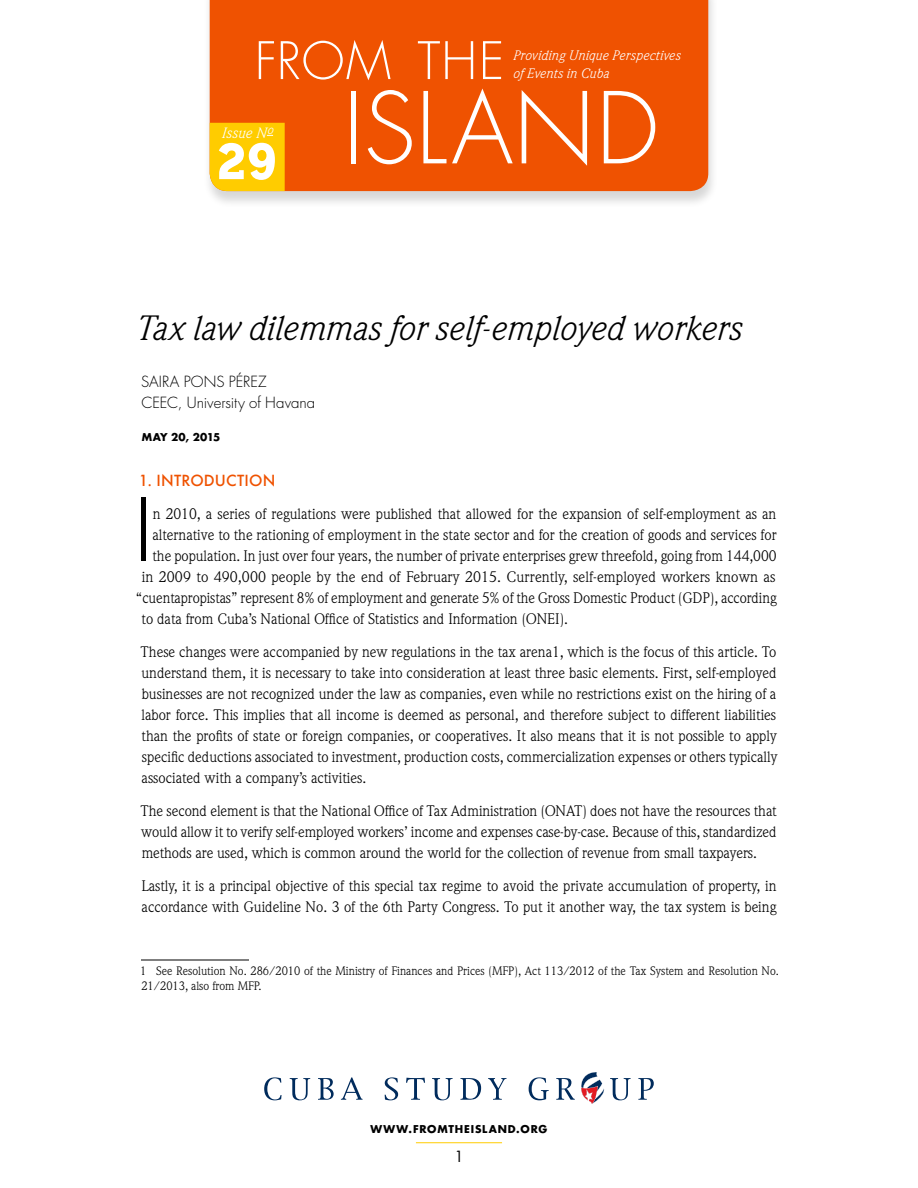
<style>
.page{position:relative;width:918px;height:1188px;background:#fff}
.page>*{position:absolute;margin:0;border:0;box-sizing:border-box;transform-origin:0 0}
.t1{font:300 96.15px "Futura";letter-spacing:.005em;color:#fff}
.text_initial_cap{font:300 84.9px "Futura";color:#000}
.t2{font:700 61.8px "Bailey Quad ITC";color:#fff}
.t3{font:300 50.25px "Futura";letter-spacing:.02em;color:#fff}
.head_article{font:italic 34.5px "Weidemann";color:#000}
.text{font:15px/21px "Weidemann";color:#000;text-align:justify}
.text_initial_cap-2{font:15px "Weidemann";color:#000}
.byline{font:300 15px/21px "Futura";color:#000}
.head_2{font:500 15px "Futura";letter-spacing:.01em;color:#ef5201}
.t4{font:15px "Futura";color:#000}
.t5{font:italic 14.7px "Weidemann";letter-spacing:.01em;color:#fff}
.t6{font:italic 13.5px/18px "Weidemann";letter-spacing:.01em;color:#fff}
.Footnote_text{font:12px/15px "Weidemann";color:#000}
.date{font:700 10.5px "Futura";letter-spacing:.075em;color:#000}
.date-2{font:700 10.5px "Futura";letter-spacing:-.02em;color:#000}
</style>
<div class="page">
<div style="left:202px;top:0;width:516px;height:209px;background:#000;opacity:.16"></div>
<div style="left:210px;top:0;width:498px;height:191px;background:#ef5201"></div>
<div style="left:210px;top:123px;width:75px;height:68px;background:#fc0"></div>
<hr style="left:416px;top:1142px;width:86px;height:1px;background:#fc0">
<svg style="left:264px;top:1077px;width:18px;height:23px"></svg>
<svg style="left:290px;top:1078px;width:20px;height:22px"></svg>
<svg style="left:318px;top:1078px;width:16px;height:22px"></svg>
<svg style="left:341px;top:1077px;width:22px;height:23px"></svg>
<svg style="left:385px;top:1077px;width:13px;height:23px"></svg>
<svg style="left:406px;top:1078px;width:19px;height:22px"></svg>
<svg style="left:432px;top:1078px;width:21px;height:22px"></svg>
<svg style="left:460px;top:1078px;width:21px;height:22px"></svg>
<svg style="left:488px;top:1078px;width:18px;height:22px"></svg>
<svg style="left:529px;top:1077px;width:20px;height:23px"></svg>
<svg style="left:556px;top:1072px;width:75px;height:32px"></svg>
<svg style="left:638px;top:1078px;width:16px;height:22px"></svg>
<hr style="left:141px;top:960px;width:108px;height:1px;background:#000">
<h3 class="t3" style="left:255px;top:30px;width:251px">FROM THE</h3>
<p class="t6" style="left:512px;top:46px;width:169px">Providing Unique Perspectives of Events in Cuba</p>
<p class="t5" style="left:221px;top:124px;width:53px">Issue N<sup>o</sup></p>
<h3 class="t2" style="left:217px;top:127px;width:63px">29</h3>
<h1 class="t1" style="left:344px;top:70px;width:316px">ISLAND</h1>
<p class="head_article" style="left:135px;top:308px;width:607px">Tax law dilemmas for self-employed workers</p>
<p class="byline" style="left:141px;top:371px;width:176px">SAIRA PONS PÉREZ<br>CEEC, University of Havana</p>
<p class="date-2" style="left:142px;top:430px;width:80px">MAY 20, 2015</p>
<p class="head_2" style="left:139px;top:470px;width:138px">1. INTRODUCTION</p>
<p class="text_initial_cap" style="left:134px;top:478px;width:19px">I</p>
<p class="text_initial_cap-2" style="left:153px;top:505px;width:625px">n 2010, a series of regulations were published that allowed for the expansion of self-employment as an</p>
<p class="text_initial_cap-2" style="left:153px;top:526px;width:626px">alternative to the rationing of employment in the state sector and for the creation of goods and services for</p>
<p class="text_initial_cap-2" style="left:153px;top:547px;width:626px">the population. In just over four years, the number of private enterprises grew threefold, going from 144,000</p>
<p class="text_initial_cap-2" style="left:142px;top:568px;width:635px">in 2009 to 490,000 people by the end of February 2015. Currently, self-employed workers known as</p>
<p class="text_initial_cap-2" style="left:136px;top:589px;width:642px">“cuentapropistas” represent 8% of employment and generate 5% of the Gross Domestic Product (GDP), according</p>
<p class="text_initial_cap-2" style="left:142px;top:610px;width:428px">to data from Cuba’s National Office of Statistics and Information (ONEI).</p>
<p class="text" style="left:141px;top:641px;width:638px">These changes were accompanied by new regulations in the tax arena1, which is the focus of this article. To understand them, it is necessary to take into consideration at least three basic elements. First, self-employed businesses are not recognized under the law as companies, even while no restrictions exist on the hiring of a labor force. This implies that all income is deemed as personal, and therefore subject to different liabilities than the profits of state or foreign companies, or cooperatives. It also means that it is not possible to apply specific deductions associated to investment, production costs, commercialization expenses or others typically associated with a company’s activities.</p>
<p class="text" style="left:141px;top:800px;width:638px">The second element is that the National Office of Tax Administration (ONAT) does not have the resources that would allow it to verify self-employed workers’ income and expenses case-by-case. Because of this, standardized methods are used, which is common around the world for the collection of revenue from small taxpayers.</p>
<p class="text" style="left:141px;top:875px;width:637px">Lastly, it is a principal objective of this special tax regime to avoid the private accumulation of property, in accordance with Guideline No. 3 of the 6th Party Congress. To put it another way, the tax system is being</p>
<p class="Footnote_text" style="left:140px;top:963px;width:640px">1 See Resolution No. 286/2010 of the Ministry of Finances and Prices (MFP), Act 113/2012 of the Tax System and Resolution No.<br>21/2013, also from MFP.</p>
<p class="date" style="left:371px;top:1122px;width:178px">WWW.FROMTHEISLAND.ORG</p>
<p class="t4" style="left:454px;top:1147px;width:11px">1</p>
</div>
